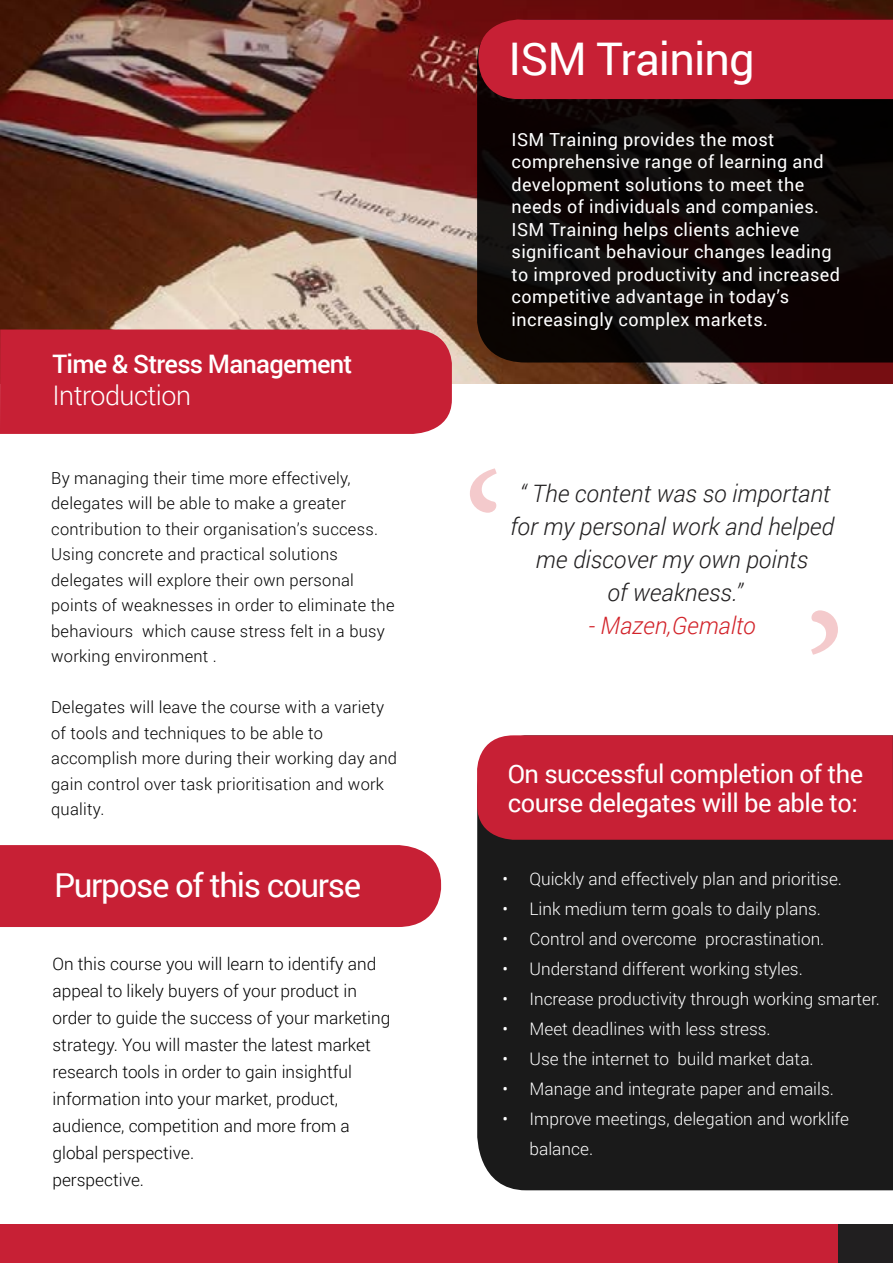
<style>
.page{position:relative;width:893px;height:1263px;background:#fff}
.page>*{position:absolute;margin:0;border:0;box-sizing:border-box;transform-origin:0 0}
.t1{font:192px "Minion Pro";color:#d2232a}
.t2{font:45px "Roboto";letter-spacing:-.02em;color:#fff}
.t3{font:33px "Roboto";letter-spacing:-.04em;color:#fff}
.t4{font:300 27px "Roboto";color:#fff}
.t5{font:25.5px/29.4px "Roboto";letter-spacing:-.02em;color:#fff}
.t6{font:500 25.5px "Roboto";letter-spacing:-.03em;color:#fff}
.t7{font:italic 300 24px/33px "Roboto";color:#211f20;text-align:center}
.t8{font:italic 300 24px "Roboto";color:#d2232a}
.t9{font:18px/22.5px "Roboto";letter-spacing:.02em;color:#fff}
.t10{font:300 17.25px/30px "Roboto";color:#fff}
.t11{font:300 17.25px/27px "Roboto";color:#000}
.t12{font:300 17.1px "Roboto";color:#fff}
.t13{font:300 16.5px/25.5px "Roboto";letter-spacing:.015em;color:#000}
</style>
<div class="page">
<img style="left:0;top:0;width:893px;height:384px">
<svg style="left:477px;top:19px;width:416px;height:343px;background:#0d0707"></svg>
<div style="left:477px;top:840px;width:416px;height:350px;background:#1a1a1a"></div>
<div style="left:477px;top:735px;width:416px;height:105px;background:#c72035"></div>
<div style="left:478px;top:20px;width:415px;height:79px;background:#c72035"></div>
<div style="left:0;top:845px;width:441px;height:82px;background:#c72035"></div>
<div style="left:0;top:329px;width:452px;height:105px;background:#c72035"></div>
<div style="left:0;top:1224px;width:893px;height:39px;background:#c72035"></div>
<div style="left:839px;top:1224px;width:54px;height:39px;background:#211f20"></div>
<h3 class="t6" style="left:52px;top:346px;width:301px">Time &amp; Stress Management</h3>
<h3 class="t4" style="left:52px;top:377px;width:140px">I ntroduction</h3>
<p class="t13" style="left:51px;top:464px;width:345px">By managing their time more effectively, delegates will be able to make a greater contribution to their organisation’s success.<br>Using concrete and practical solutions delegates will explore their own personal points of weaknesses in order to eliminate the behaviours which cause stress felt in a busy working environment .</p>
<p class="t13" style="left:51px;top:694px;width:347px">Delegates will leave the course with a variety of tools and techniques to be able to accomplish more during their working day and gain control over task prioritisation and work quality.</p>
<h3 class="t3" style="left:54px;top:862px;width:309px">Purpose of this course</h3>
<p class="t11" style="left:52px;top:950px;width:339px">On this course you will learn to identify and appeal to likely buyers of your product in order to guide the success of your marketing strategy. You will master the latest market research tools in order to gain insightful information into your market, product, audience, competition and more from a global perspective.<br>perspective.</p>
<h2 class="t2" style="left:509px;top:27px;width:248px">ISM Training</h2>
<p class="t9" style="left:512px;top:128px;width:330px">ISM Training provides the most comprehensive range of learning and development solutions to meet the needs of individuals and companies.<br>ISM Training helps clients achieve significant behaviour changes leading to improved productivity and increased competitive advantage in today’s increasingly complex markets.</p>
<h1 class="t1" style="left:462px;top:416px;width:45px">‘</h1>
<h3 class="t7" style="left:510px;top:476px;width:326px">“ The content was so important for my personal work and helped me discover my own points<br>of weakness.”</h3>
<h3 class="t8" style="left:589px;top:609px;width:169px">- Mazen,Gemalto</h3>
<h1 class="t1" style="left:846px;top:707px;width:45px;rotate:-180deg">‘</h1>
<h3 class="t5" style="left:508px;top:758px;width:357px">On successful completion of the course delegates will be able to:</h3>
<p class="t10" style="left:502px;top:863px;width:341px">• Quickly and effectively plan and prioritise.</p>
<p class="t10" style="left:502px;top:893px;width:320px">• Link medium term goals to daily plans.</p>
<p class="t10" style="left:502px;top:923px;width:323px">• Control and overcome procrastination.</p>
<p class="t10" style="left:502px;top:953px;width:302px">• Understand different working styles.</p>
<p class="t12" style="left:502px;top:987px;width:379px">• I ncrease productivity through working smarter.</p>
<p class="t10" style="left:502px;top:1013px;width:270px">• Meet deadlines with less stress.</p>
<p class="t10" style="left:502px;top:1043px;width:313px">• Use the internet to build market data.</p>
<p class="t10" style="left:502px;top:1073px;width:333px">• Manage and integrate paper and emails.</p>
<p class="t10" style="left:529px;top:1103px;width:321px;text-indent:-27px">• I mprove meetings, delegation and worklife balance.</p>
</div>
